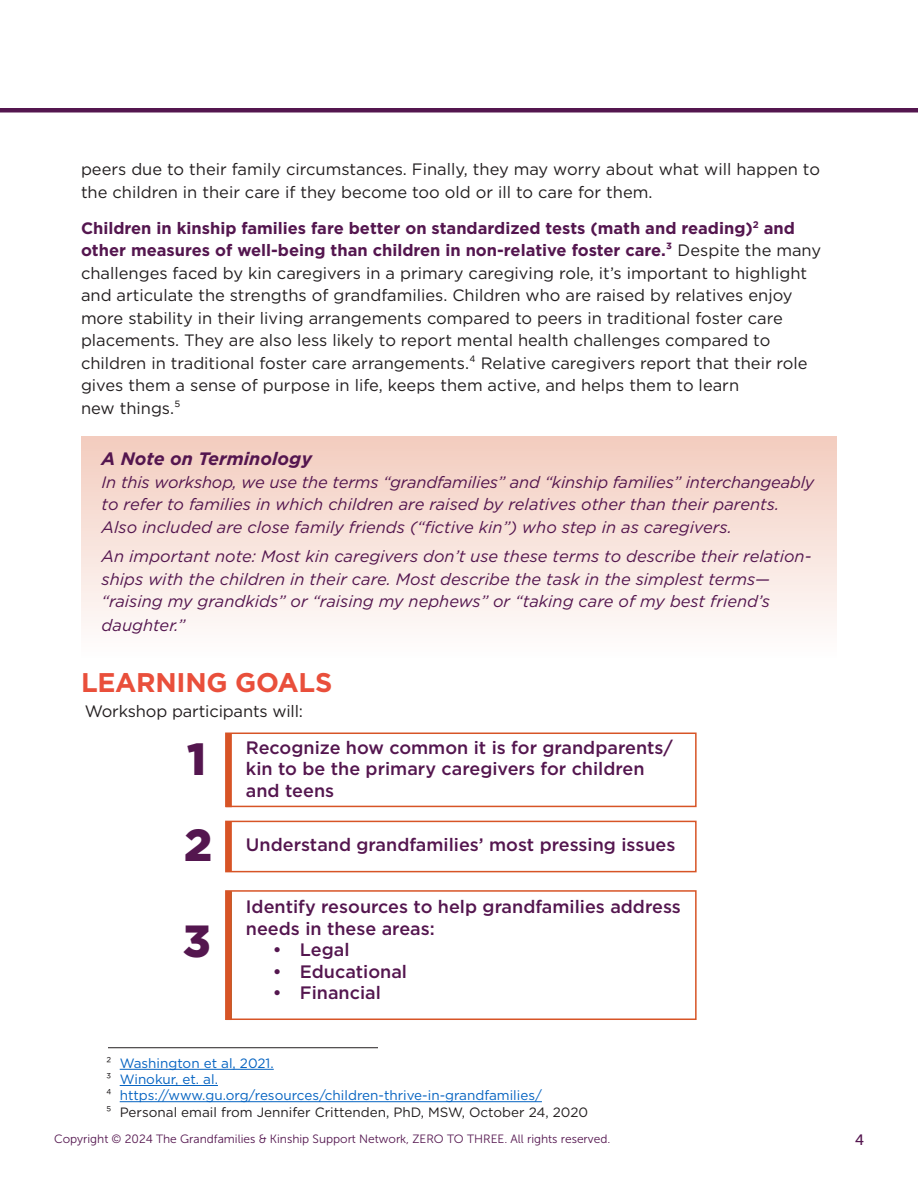
<style>
.page{position:relative;width:918px;height:1188px;background:#fff}
.page>*{position:absolute;margin:0;border:0;box-sizing:border-box;transform-origin:0 0}
.t1{font:900 45px "Gotham";color:#54164f}
.t2{font:700 27px "Gotham";letter-spacing:-.01em;color:#e94f3b}
.t3{font:500 18px/21.6px "Gotham";color:#54164f}
.t4{font:italic 700 18px "Gotham";color:#54164f}
.t5{font:16.5px/22.5px "Gotham";color:#231f20}
.t6{font:italic 16.5px/22.5px "Gotham";color:#54164f}
.t7{font:15px "Museo Slab 500";color:#54164f}
.t8{font:13.5px/16.2px "Gotham";color:#0563c1}
.t9{font:12px "Museo Sans 300";color:#54164f}
.s1{font-weight:700;color:#54164f}
.s2{color:#231f20}
</style>
<div class="page">
<hr style="left:0;top:108px;width:918px;height:4px;background:#54164f">
<hr style="left:120px;top:1069px;width:154px;height:1px;background:#0563c1">
<hr style="left:120px;top:1085px;width:98px;height:1px;background:#0563c1">
<hr style="left:120px;top:1101px;width:422px;height:1px;background:#0563c1">
<hr style="left:108px;top:1047px;width:270px;height:1px;background:#231f20">
<div style="left:226px;top:733px;width:6px;height:74px;background:#d75426"></div>
<div style="left:226px;top:821px;width:6px;height:51px;background:#d75426"></div>
<div style="left:226px;top:891px;width:6px;height:129px;background:#d75426"></div>
<div style="left:225px;top:733px;width:472px;height:74px;border:2px solid #d75426"></div>
<div style="left:225px;top:821px;width:472px;height:51px;border:2px solid #d75426"></div>
<div style="left:225px;top:890px;width:472px;height:130px;border:2px solid #d75426"></div>
<div style="left:81px;top:436px;width:756px;height:223px;background:linear-gradient(to bottom,#f3ccbe,#fefefe)"></div>
<p class="t5" style="left:81px;top:158px;width:741px">peers due to their family circumstances. Finally, they may worry about what will happen to the children in their care if they become too old or ill to care for them.</p>
<p class="t5" style="left:81px;top:216px;width:742px"><span class="s1">Children in kinship families fare better on standardized tests (math and reading)</span><sup>2</sup> <span class="s1">and other measures of well-being than children in non-relative foster care.³</span> Despite the many challenges faced by kin caregivers in a primary caregiving role, it’s important to highlight and articulate the strengths of grandfamilies. Children who are raised by relatives enjoy more stability in their living arrangements compared to peers in traditional foster care placements. They are also less likely to report mental health challenges compared to children in traditional foster care arrangements.⁴ Relative caregivers report that their role gives them a sense of purpose in life, keeps them active, and helps them to learn<br>new things.⁵</p>
<h4 class="t4" style="left:102px;top:447px;width:212px">A Note on Terminology</h4>
<p class="t6" style="left:102px;top:470px;width:714px">In this workshop, we use the terms “grandfamilies” and “kinship families” interchangeably to refer to families in which children are raised by relatives other than their parents.<br>Also included are close family friends (“fictive kin”) who step in as caregivers.</p>
<p class="t6" style="left:102px;top:545px;width:711px">An important note: Most kin caregivers don’t use these terms to describe their relation&shy;ships with the children in their care. Most describe the task in the simplest terms— “raising my grandkids” or “raising my nephews” or “taking care of my best friend’s</p>
<p class="t6" style="left:102px;top:614px;width:85px">daughter.”</p>
<h2 class="t2" style="left:81px;top:664px;width:253px">LEARNING GOALS</h2>
<p class="t5" style="left:85px;top:700px;width:220px">Workshop participants will:</p>
<p class="t1" style="left:187px;top:728px;width:20px">1</p>
<p class="t3" style="left:246px;top:736px;width:429px">Recognize how common it is for grandparents/ kin to be the primary caregivers for children and teens</p>
<p class="t1" style="left:184px;top:814px;width:30px">2</p>
<p class="t1" style="left:183px;top:910px;width:29px">3</p>
<p class="t3" style="left:246px;top:833px;width:431px">Understand grandfamilies’ most pressing issues</p>
<p class="t3" style="left:246px;top:896px;width:436px">Identify resources to help grandfamilies address needs in these areas:</p>
<p class="t3" style="left:273px;top:939px;width:78px">• Legal</p>
<p class="t3" style="left:273px;top:960px;width:136px">• Educational</p>
<p class="t3" style="left:273px;top:982px;width:109px">• Financial</p>
<p class="t8" style="left:106px;top:1055px;width:483px"><span class="s2">²</span> Washington et al, 2021.<br><span class="s2">³</span> Winokur, et. al.<br><span class="s2">⁴</span> https://www.gu.org/resources/children-thrive-in-grandfamilies/<br><span class="s2">⁵ Personal email from Jennifer Crittenden, PhD, MSW, October 24, 2020</span></p>
<p class="t9" style="left:54px;top:1132px;width:558px">Copyright © 2024 The Grandfamilies &amp; Kinship Support Network, ZERO TO THREE. All rights reserved.</p>
<p class="t7" style="left:855px;top:1132px;width:10px">4</p>
</div>
